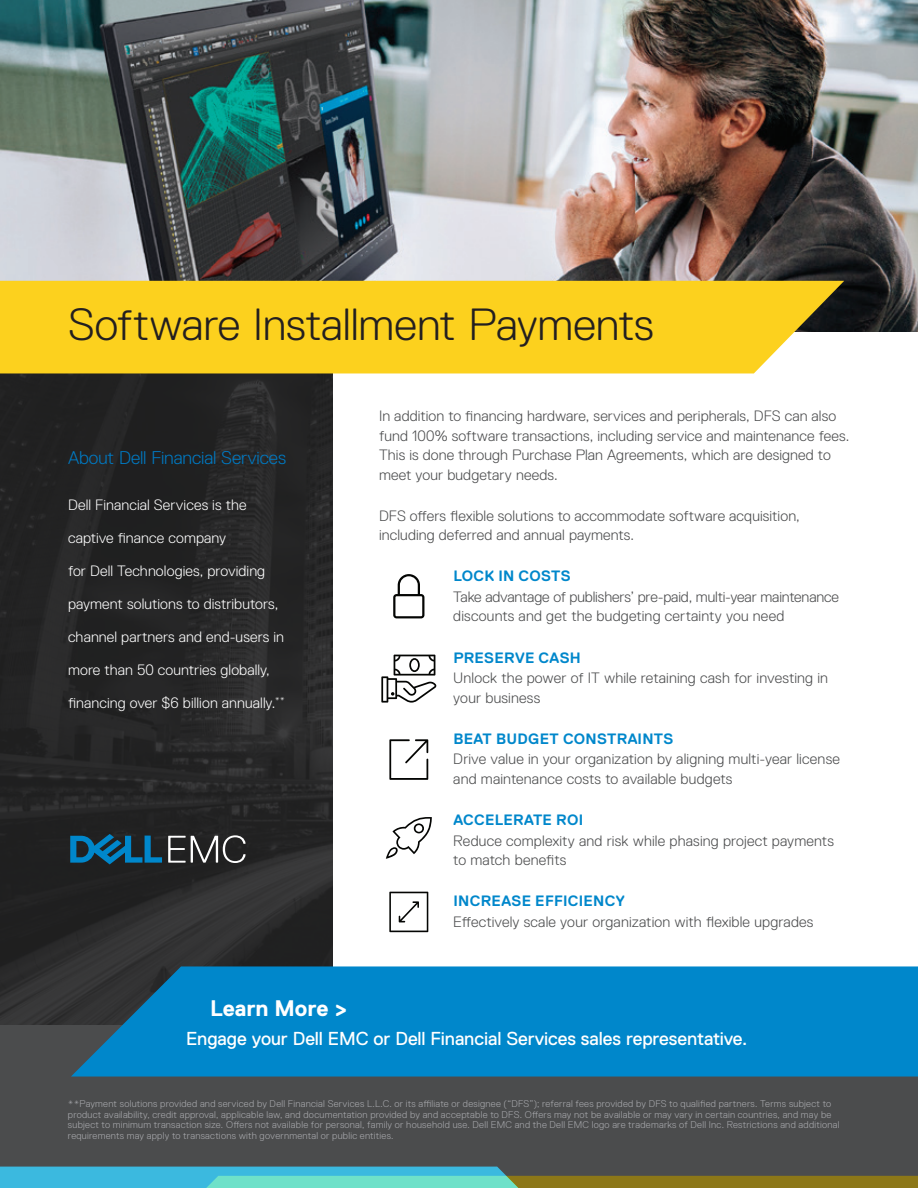
<style>
.page{position:relative;width:918px;height:1188px;background:#fff}
.page>*{position:absolute;margin:0;border:0;box-sizing:border-box;transform-origin:0 0}
.t1{font:300 45px "Dell Replica";letter-spacing:-.005em;color:#231f20}
.t2{font:700 22.5px "Dell Replica";letter-spacing:-.005em;color:#fff}
.t3{font:18.75px "Dell Replica";letter-spacing:-.005em;color:#fff}
.t4{font:300 18.3px "Dell Replica";letter-spacing:-.005em;color:#0079c2}
.t5{font:300 15px/19.5px "Dell Replica";letter-spacing:.01em;color:#4b4c4d}
.t6{font:300 15px "Dell Replica";letter-spacing:.01em;color:#fff}
.t7{font:700 15px "Dell Replica";letter-spacing:.02em;color:#0087cb}
.t8{font:300 9.75px/10.5px "Dell Replica";letter-spacing:.03em;color:#a8a9ad}
</style>
<div class="page">
<img style="left:0;top:0;width:918px;height:332px">
<img style="left:0;top:373px;width:333px;height:653px">
<div style="left:0;top:1026px;width:918px;height:162px;background:#4b4c4d"></div>
<div style="left:0;top:281px;width:844px;height:92px;background:#fcd11e"></div>
<svg style="left:0;top:1167px;width:918px;height:21px"></svg>
<svg style="left:71px;top:966px;width:847px;height:111px;background:#0481c0"></svg>
<svg style="left:168px;top:835px;width:77px;height:28px"></svg>
<svg style="left:71px;top:834px;width:91px;height:30px;background:#11506f"></svg>
<svg style="left:381px;top:655px;width:55px;height:48px"></svg>
<svg style="left:389px;top:739px;width:39px;height:41px"></svg>
<svg style="left:393px;top:574px;width:31px;height:44px"></svg>
<svg style="left:389px;top:892px;width:39px;height:40px"></svg>
<svg style="left:386px;top:817px;width:46px;height:42px"></svg>
<h1 class="t1" style="left:68px;top:300px;width:587px">Software Installment Payments</h1>
<p class="t4" style="left:68px;top:447px;width:220px">About Dell Financial Services</p>
<p class="t6" style="left:68px;top:497px;width:180px">Dell Financial Services is the</p>
<p class="t6" style="left:68px;top:530px;width:160px">captive finance company</p>
<p class="t6" style="left:68px;top:563px;width:199px">for Dell Technologies, providing</p>
<p class="t6" style="left:68px;top:596px;width:212px">payment solutions to distributors,</p>
<p class="t6" style="left:68px;top:629px;width:218px">channel partners and end-users in</p>
<p class="t6" style="left:68px;top:662px;width:203px">more than 50 countries globally,</p>
<p class="t6" style="left:68px;top:695px;width:219px">financing over $6 billion annually. <sup>**</sup></p>
<p class="t5" style="left:379px;top:406px;width:472px">In addition to financing hardware, services and peripherals, DFS can also fund 100% software transactions, including service and maintenance fees.<br>This is done through Purchase Plan Agreements, which are designed to meet your budgetary needs.</p>
<p class="t5" style="left:379px;top:506px;width:422px">DFS offers flexible solutions to accommodate software acquisition, including deferred and annual payments.</p>
<p class="t7" style="left:453px;top:568px;width:119px">LOCK IN COSTS</p>
<p class="t5" style="left:453px;top:587px;width:387px">Take advantage of publishers’ pre-paid, multi-year maintenance discounts and get the budgeting certainty you need</p>
<p class="t7" style="left:453px;top:649px;width:129px">PRESERVE CASH</p>
<p class="t5" style="left:453px;top:668px;width:376px">Unlock the power of IT while retaining cash for investing in your business</p>
<p class="t7" style="left:453px;top:730px;width:222px">BEAT BUDGET CONSTRAINTS</p>
<p class="t5" style="left:453px;top:750px;width:388px">Drive value in your organization by aligning multi-year license and maintenance costs to available budgets</p>
<p class="t7" style="left:453px;top:812px;width:131px">ACCELERATE ROI</p>
<p class="t5" style="left:453px;top:831px;width:382px">Reduce complexity and risk while phasing project payments to match benefits</p>
<p class="t7" style="left:453px;top:893px;width:173px">INCREASE EFFICIENCY</p>
<p class="t5" style="left:453px;top:912px;width:362px">Effectively scale your organization with flexible upgrades</p>
<h2 class="t2" style="left:210px;top:996px;width:139px">Learn More &gt;</h2>
<p class="t3" style="left:186px;top:1028px;width:563px">Engage your Dell EMC or Dell Financial Services sales representative.</p>
<p class="t8" style="left:68px;top:1099px;width:773px">**Payment solutions provided and serviced by Dell Financial Services L.L.C. or its affiliate or designee (“DFS”); referral fees provided by DFS to qualified partners. Terms subject to product availability, credit approval, applicable law, and documentation provided by and acceptable to DFS. Offers may not be available or may vary in certain countries, and may be subject to minimum transaction size. Offers not available for personal, family or household use. Dell EMC and the Dell EMC logo are trademarks of Dell Inc. Restrictions and additional requirements may apply to transactions with governmental or public entities.</p>
</div>
